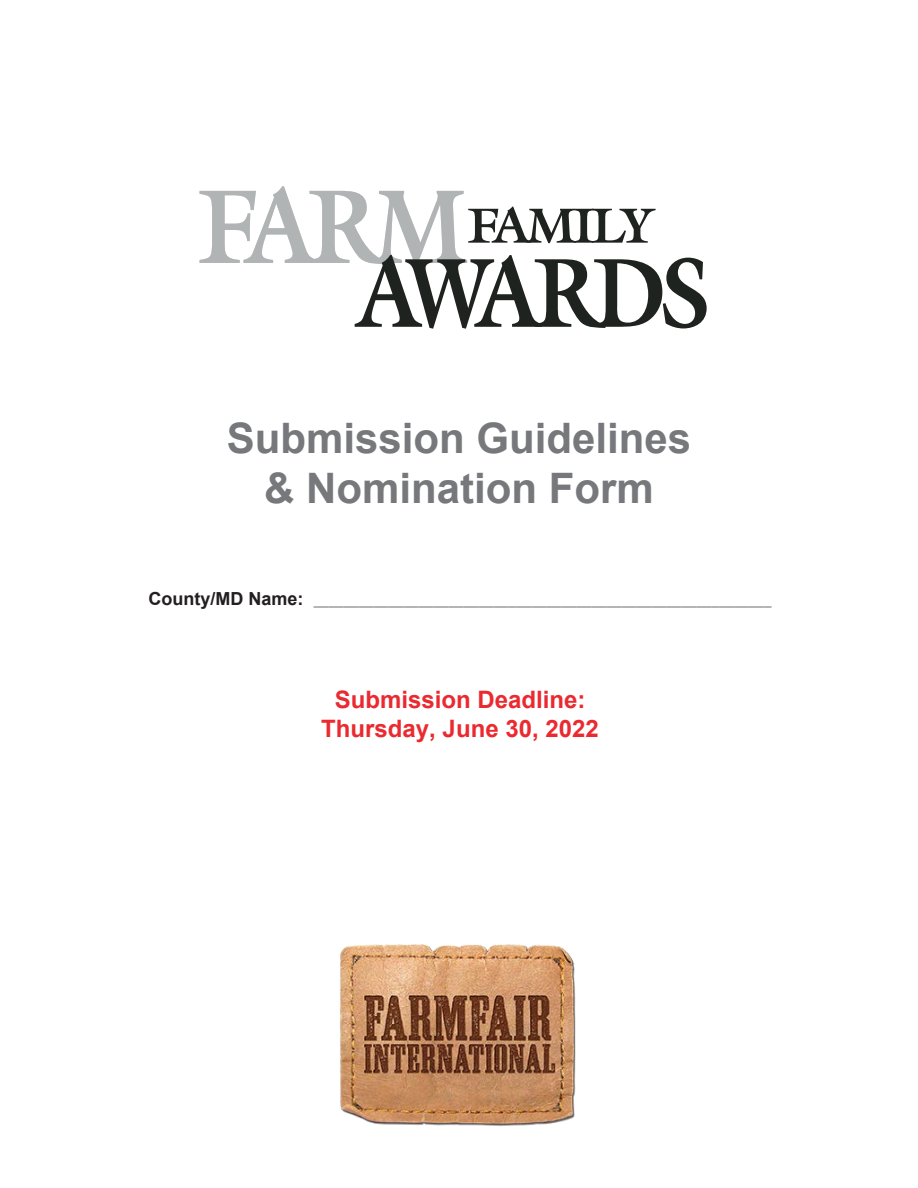
<style>
.page{position:relative;width:918px;height:1188px;background:#fff}
.page>*{position:absolute;margin:0;border:0;box-sizing:border-box;transform-origin:0 0}
.t1{font:700 42px/50.4px "Arial";color:#76787b;text-align:center}
.t2{font:700 24px/28.8px "Arial";color:#ea2a30;text-align:center}
.t3{font:700 13.5px "Arial";color:#9d9fa2}
.s1{font-size:18px;color:#231f20}
.s2{font-style:inherit}
</style>
<div class="page">
<svg style="left:200px;top:186px;width:507px;height:143px"></svg>
<img style="left:340px;top:944px;width:236px;height:182px">
<p class="t1" style="left:227px;top:414px;width:466px">Submission Guidelines &amp; Nomination Form</p>
<p class="t3" style="left:149px;top:591px;width:625px"><span class="s1">County/MD Name:</span> _____________________________________________________________</p>
<p class="t2" style="left:321px;top:686px;width:279px"><span class="s2">Submission Deadline:<br></span>Thursday, June 30, 2022</p>
</div>
